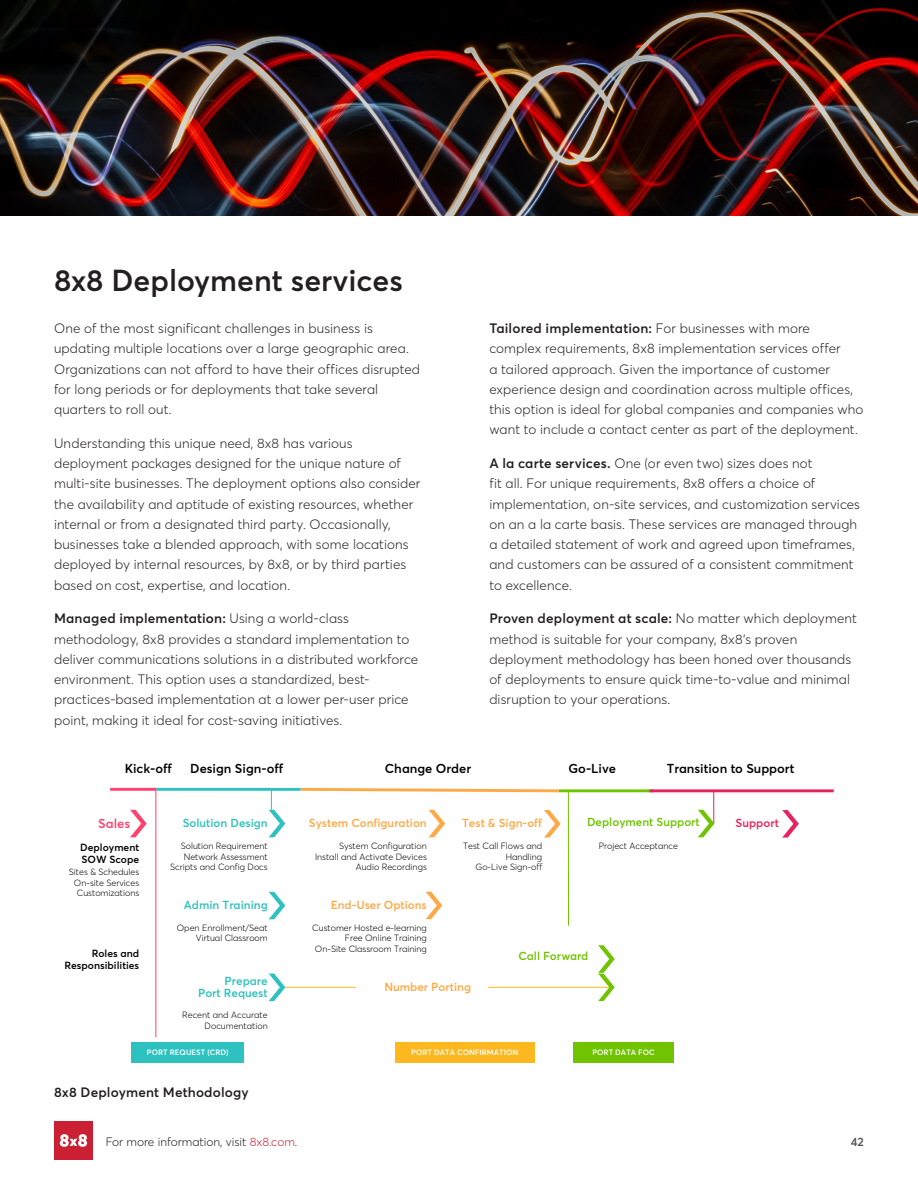
<style>
.page{position:relative;width:918px;height:1188px;background:#fff}
.page>*{position:absolute;margin:0;border:0;box-sizing:border-box;transform-origin:0 0}
.Subhead_Level_1_new{font:600 30px "Averta";color:#231f20}
.Body{font:300 13.5px/20.2px "Averta";letter-spacing:.01em;color:#231f20}
.t1{font:600 13.5px "Averta";letter-spacing:.01em;color:#231f20}
.t2{font:600 12.9px "Averta";color:#000}
.t3{font:600 12.9px "Averta";color:#ff416d}
.t4{font:300 12px "Averta";color:#231f20}
.t5{font:600 12px "Averta";color:#54555a}
.t6{font:600 11.55px "Averta";color:#fea946}
.t7{font:600 11.55px/11.6px "Averta";color:#2dc2bf;text-align:right}
.t8{font:600 11.55px "Averta";color:#6fc300}
.t9{font:600 11.55px "Averta";color:#e8225e}
.t10{font:600 10.2px/12.3px "Averta";color:#000}
.t11{font:300 9px/10.8px "Averta";color:#000;text-align:right}
.t12{font:600 7.65px "Averta";color:#fff}
.s1{font-weight:600}
.s2{color:#cb2033}
</style>
<div class="page">
<img style="left:0;top:0;width:918px;height:216px">
<hr style="left:110px;top:788px;width:46px;height:3px;background:#ff416d">
<svg style="left:298px;top:787px;width:264px;height:6px"></svg>
<hr style="left:559px;top:789px;width:95px;height:3px;background:#6fc300">
<hr style="left:649px;top:789px;width:185px;height:3px;background:#e8225e">
<hr style="left:155px;top:788px;width:1px;height:249px;background:#ff416d">
<svg style="left:130px;top:810px;width:17px;height:27px"></svg>
<svg style="left:269px;top:892px;width:16px;height:27px"></svg>
<svg style="left:269px;top:974px;width:16px;height:27px"></svg>
<hr style="left:156px;top:788px;width:145px;height:3px;background:#2dc2bf">
<svg style="left:269px;top:790px;width:16px;height:47px"></svg>
<svg style="left:429px;top:810px;width:16px;height:27px"></svg>
<svg style="left:544px;top:810px;width:17px;height:28px"></svg>
<hr style="left:568px;top:791px;width:1px;height:135px;background:#6fc300">
<svg style="left:782px;top:810px;width:17px;height:28px"></svg>
<hr style="left:713px;top:791px;width:1px;height:33px;background:#e8225e">
<svg style="left:698px;top:810px;width:17px;height:27px"></svg>
<svg style="left:426px;top:892px;width:16px;height:27px"></svg>
<svg style="left:598px;top:945px;width:17px;height:56px"></svg>
<hr style="left:285px;top:987px;width:71px;height:1px;background:#fdb820">
<hr style="left:488px;top:987px;width:121px;height:1px;background:#fdb820">
<div style="left:131px;top:1042px;width:113px;height:21px;background:#2dc2bf"></div>
<div style="left:395px;top:1042px;width:139px;height:21px;background:#fdb820"></div>
<div style="left:573px;top:1042px;width:101px;height:21px;background:#6fc300"></div>
<div style="left:54px;top:1121px;width:39px;height:39px;background:#cb2033"></div>
<svg style="left:60px;top:1134px;width:27px;height:13px"></svg>
<p class="Subhead_Level_1_new" style="left:54px;top:260px;width:350px">8x8 Deployment services</p>
<p class="Body" style="left:54px;top:318px;width:368px">One of the most significant challenges in business is updating multiple locations over a large geographic area.<br>Organizations can not afford to have their offices disrupted for long periods or for deployments that take several quarters to roll out.</p>
<p class="Body" style="left:54px;top:433px;width:368px">Understanding this unique need, 8x8 has various deployment packages designed for the unique nature of multi-site businesses. The deployment options also consider the availability and aptitude of existing resources, whether internal or from a designated third party. Occasionally, businesses take a blended approach, with some locations deployed by internal resources, by 8x8, or by third parties based on cost, expertise, and location.</p>
<p class="Body" style="left:54px;top:608px;width:366px"><span class="s1">Managed implementation:</span> Using a world-class methodology, 8x8 provides a standard implementation to deliver communications solutions in a distributed workforce environment. This option uses a standardized, best&shy;practices-based implementation at a lower per-user price point, making it ideal for cost-saving initiatives.</p>
<p class="Body" style="left:489px;top:318px;width:376px"><span class="s1">Tailored implementation:</span> For businesses with more complex requirements, 8x8 implementation services offer<br>a tailored approach. Given the importance of customer experience design and coordination across multiple offices, this option is ideal for global companies and companies who want to include a contact center as part of the deployment.</p>
<p class="Body" style="left:489px;top:453px;width:372px"><span class="s1">A la carte services.</span> One (or even two) sizes does not<br>fit all. For unique requirements, 8x8 offers a choice of implementation, on-site services, and customization services on an a la carte basis. These services are managed through a detailed statement of work and agreed upon timeframes, and customers can be assured of a consistent commitment to excellence.</p>
<p class="Body" style="left:489px;top:608px;width:369px"><span class="s1">Proven deployment at scale:</span> No matter which deployment method is suitable for your company, 8x8’s proven deployment methodology has been honed over thousands of deployments to ensure quick time-to-value and minimal disruption to your operations.</p>
<p class="t2" style="left:125px;top:759px;width:49px">Kick-off</p>
<p class="t2" style="left:190px;top:759px;width:95px">Design Sign-off</p>
<p class="t2" style="left:385px;top:759px;width:88px">Change Order</p>
<p class="t2" style="left:568px;top:759px;width:49px">Go-Live</p>
<p class="t2" style="left:667px;top:759px;width:129px">Transition to Support</p>
<p class="t3" style="left:98px;top:814px;width:33px">Sales</p>
<p class="t10" style="left:80px;top:841px;width:60px">Deployment<br>SOW Scope</p>
<p class="t11" style="left:69px;top:866px;width:72px">Sites &amp; Schedules<br>On-site Services<br>Customizations</p>
<p class="t7" style="left:183px;top:816px;width:86px">Solution Design</p>
<p class="t11" style="left:170px;top:840px;width:99px">Solution Requirement<br>Network Assessment<br>Scripts and Config Docs</p>
<p class="t6" style="left:309px;top:815px;width:119px">System Configuration</p>
<p class="t6" style="left:462px;top:815px;width:82px">Test &amp; Sign-off</p>
<p class="t8" style="left:587px;top:814px;width:114px">Deployment Support</p>
<p class="t9" style="left:736px;top:815px;width:45px">Support</p>
<p class="t11" style="left:315px;top:840px;width:113px">System Configuration<br>Install and Activate Devices<br>Audio Recordings</p>
<p class="t11" style="left:463px;top:840px;width:81px">Test Call Flows and<br>Handling<br>Go-Live Sign-off</p>
<p class="t11" style="left:599px;top:840px;width:81px">Project Acceptance</p>
<p class="t7" style="left:184px;top:898px;width:85px">Admin Training</p>
<p class="t6" style="left:331px;top:897px;width:98px">End-User Options</p>
<p class="t10" style="left:64px;top:947px;width:76px;text-align:right">Roles and<br>Responsibilities</p>
<p class="t11" style="left:177px;top:922px;width:92px">Open Enrollment/Seat<br>Virtual Classroom</p>
<p class="t11" style="left:312px;top:922px;width:116px">Customer Hosted e-learning<br>Free Online Training<br>On-Site Classroom Training</p>
<p class="t8" style="left:518px;top:948px;width:72px">Call Forward</p>
<p class="t7" style="left:198px;top:975px;width:71px">Prepare<br>Port Request</p>
<p class="t6" style="left:384px;top:978px;width:88px">Number Porting</p>
<p class="t11" style="left:182px;top:1009px;width:87px">Recent and Accurate<br>Documentation</p>
<p class="t12" style="left:147px;top:1047px;width:83px">PORT REQUEST (CRD)</p>
<p class="t12" style="left:411px;top:1047px;width:109px">PORT DATA CONFIRMATION</p>
<p class="t12" style="left:592px;top:1047px;width:64px">PORT DATA FOC</p>
<p class="t1" style="left:54px;top:1083px;width:196px">8x8 Deployment Methodology</p>
<p class="t4" style="left:106px;top:1133px;width:193px">For more information, visit <span class="s2">8x8.com</span>.</p>
<p class="t5" style="left:851px;top:1133px;width:15px">42</p>
</div>
